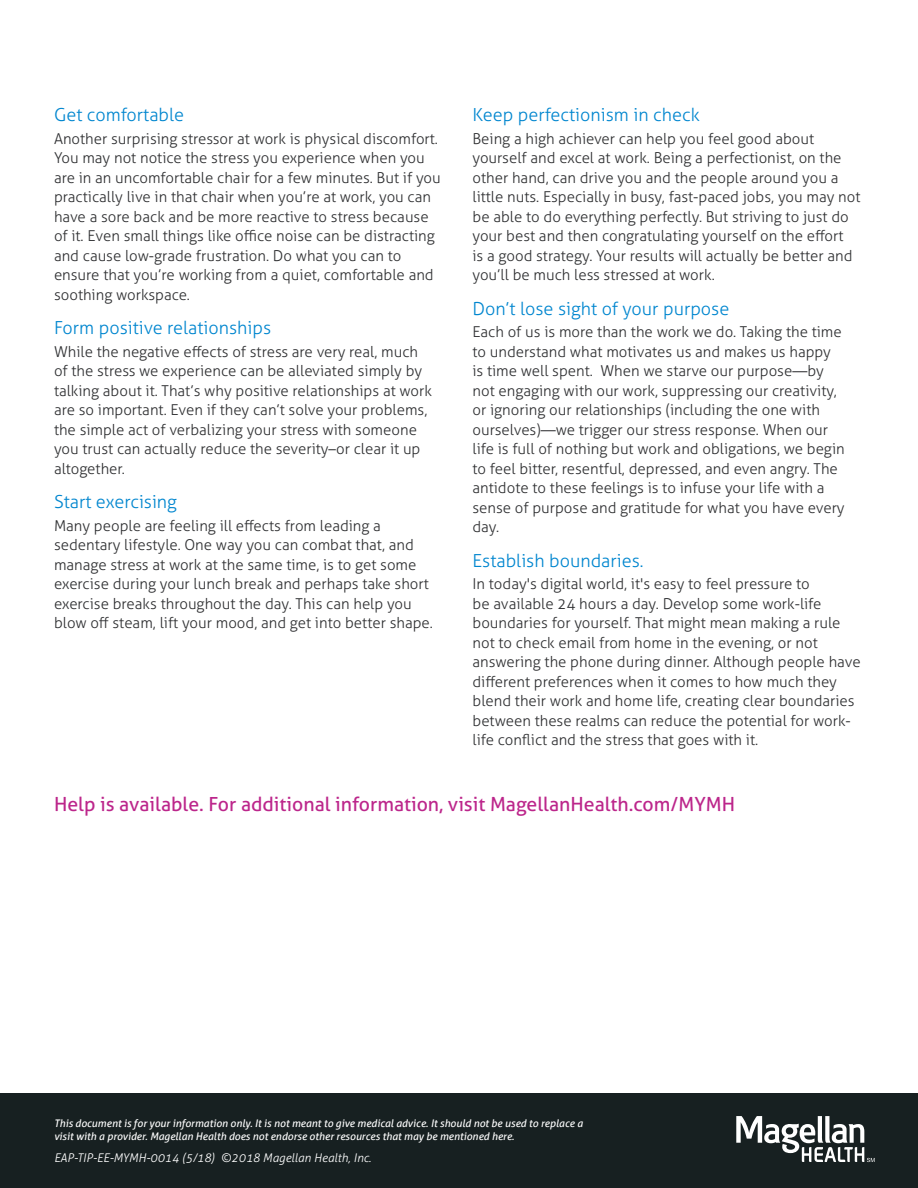
<style>
.page{position:relative;width:918px;height:1188px;background:#fff}
.page>*{position:absolute;margin:0;border:0;box-sizing:border-box;transform-origin:0 0}
.Subhead_CTA{font:19.5px "Aller";color:#bc268b}
.Subhead{font:300 18px "Aller";color:#0086cf}
.Question{font:300 15px/19.5px "Aller";color:#2f3032}
.t1{font:italic 300 12px "Aller";color:#fff}
.t2{font:italic 10.5px/12.6px "Aller";color:#fff}
</style>
<div class="page">
<div style="left:0;top:1094px;width:918px;height:94px;background:#172021"></div>
<svg style="left:736px;top:1116px;width:139px;height:46px"></svg>
<p class="Subhead" style="left:54px;top:104px;width:132px">Get comfortable</p>
<p class="Question" style="left:54px;top:129px;width:388px">Another surprising stressor at work is physical discomfort.<br>You may not notice the stress you experience when you are in an uncomfortable chair for a few minutes. But if you practically live in that chair when you’re at work, you can have a sore back and be more reactive to stress because of it. Even small things like office noise can be distracting and cause low-grade frustration. Do what you can to ensure that you’re working from a quiet, comfortable and soothing workspace.</p>
<p class="Subhead" style="left:54px;top:317px;width:219px">Form positive relationships</p>
<p class="Question" style="left:54px;top:342px;width:379px">While the negative effects of stress are very real, much of the stress we experience can be alleviated simply by talking about it. That’s why positive relationships at work are so important. Even if they can’t solve your problems, the simple act of verbalizing your stress with someone you trust can actually reduce the severity–or clear it up altogether.</p>
<p class="Subhead" style="left:54px;top:491px;width:124px">Start exercising</p>
<p class="Question" style="left:54px;top:516px;width:380px">Many people are feeling ill effects from leading a sedentary lifestyle. One way you can combat that, and manage stress at work at the same time, is to get some exercise during your lunch break and perhaps take short exercise breaks throughout the day. This can help you blow off steam, lift your mood, and get into better shape.</p>
<p class="Subhead" style="left:472px;top:104px;width:229px">Keep perfectionism in check</p>
<p class="Question" style="left:472px;top:129px;width:390px">Being a high achiever can help you feel good about yourself and excel at work. Being a perfectionist, on the other hand, can drive you and the people around you a little nuts. Especially in busy, fast-paced jobs, you may not be able to do everything perfectly. But striving to just do your best and then congratulating yourself on the effort<br>is a good strategy. Your results will actually be better and you’ll be much less stressed at work.</p>
<p class="Subhead" style="left:472px;top:298px;width:258px">Don’t lose sight of your purpose</p>
<p class="Question" style="left:472px;top:322px;width:374px">Each of us is more than the work we do. Taking the time to understand what motivates us and makes us happy is time well spent. When we starve our purpose—by not engaging with our work, suppressing our creativity, or ignoring our relationships (including the one with ourselves)—we trigger our stress response. When our life is full of nothing but work and obligations, we begin to feel bitter, resentful, depressed, and even angry. The antidote to these feelings is to infuse your life with a sense of purpose and gratitude for what you have every day.</p>
<p class="Subhead" style="left:472px;top:550px;width:173px">Establish boundaries.</p>
<p class="Question" style="left:472px;top:574px;width:390px">In today's digital world, it's easy to feel pressure to<br>be available 24 hours a day. Develop some work-life boundaries for yourself. That might mean making a rule not to check email from home in the evening, or not answering the phone during dinner. Although people have different preferences when it comes to how much they blend their work and home life, creating clear boundaries between these realms can reduce the potential for work&shy;life conflict and the stress that goes with it.</p>
<p class="Subhead_CTA" style="left:54px;top:792px;width:683px">Help is available. For additional information, visit MagellanHealth.com/MYMH</p>
<p class="t2" style="left:54px;top:1117px;width:530px">This document is for your information only. It is not meant to give medical advice. It should not be used to replace a visit with a provider. Magellan Health does not endorse other resources that may be mentioned here.</p>
<p class="t1" style="left:54px;top:1151px;width:319px">EAP-TIP-EE-MYMH-0014 (5/18) ©2018 Magellan Health, Inc.</p>
</div>
